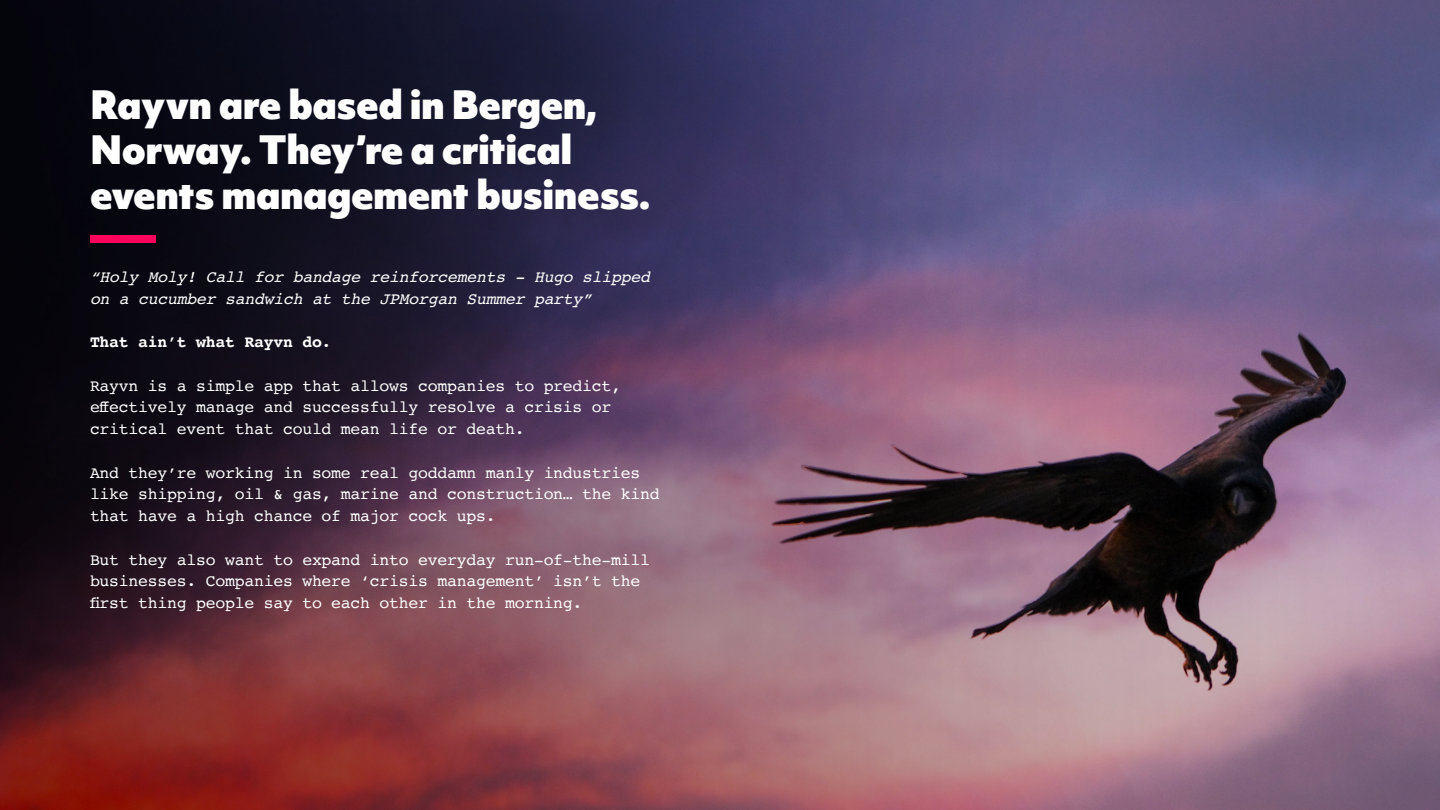
<style>
.page{position:relative;width:1440px;height:810px;background:#fff}
.page>*{position:absolute;margin:0;border:0;box-sizing:border-box;transform-origin:0 0}
.t1{font:900 37.5px/45px "Objektiv Mk 1";letter-spacing:-.015em;color:#fff}
.t2{font:16.5px/21.8px "Courier";letter-spacing:-.015em;color:#fff}
.t3{font:italic 16.5px/21.8px "Courier";letter-spacing:-.015em;color:#fff}
.t4{font:700 16.5px "Courier";letter-spacing:-.015em;color:#fff}
</style>
<div class="page">
<img style="left:0;top:0;width:1440px;height:810px">
<div style="left:90px;top:235px;width:65px;height:8px;background:#ff005c"></div>
<h1 class="t1" style="left:90px;top:81px;width:562px">Rayvn are based in Bergen,<br>Norway. They’re a critical events management business.</h1>
<p class="t3" style="left:90px;top:265px;width:562px">“Holy Moly! Call for bandage reinforcements - Hugo slipped on a cucumber sandwich at the JPMorgan Summer party”</p>
<p class="t4" style="left:90px;top:329px;width:243px">That ain’t what Rayvn do.</p>
<p class="t2" style="left:90px;top:374px;width:533px">Rayvn is a simple app that allows companies to predict, effectively manage and successfully resolve a crisis or critical event that could mean life or death.</p>
<p class="t2" style="left:90px;top:461px;width:571px">And they’re working in some real goddamn manly industries like shipping, oil &amp; gas, marine and construction… the kind that have a high chance of major cock ups.</p>
<p class="t2" style="left:90px;top:548px;width:562px">But they also want to expand into everyday run-of-the-mill businesses. Companies where ‘crisis management’ isn’t the first thing people say to each other in the morning.</p>
</div>
